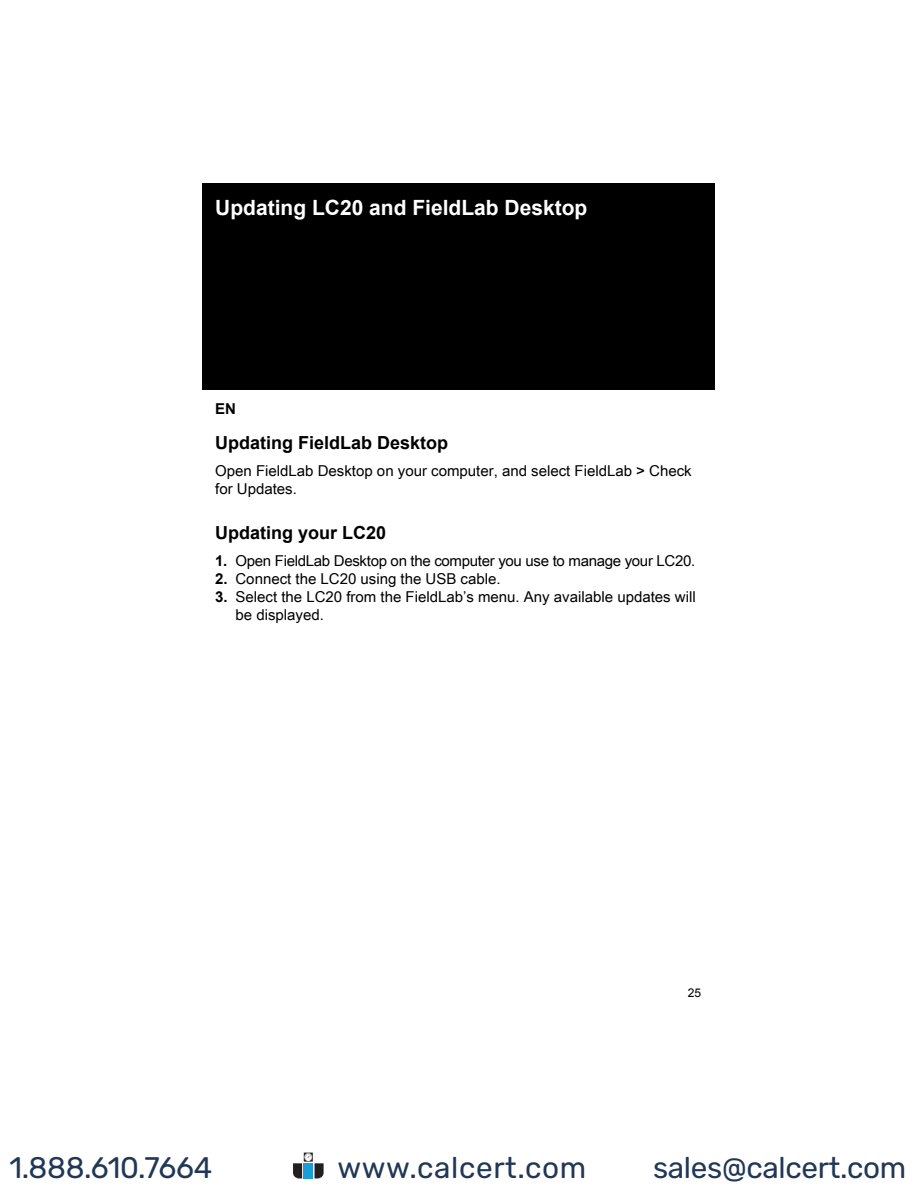
<style>
.page{position:relative;width:918px;height:1188px;background:#fff}
.page>*{position:absolute;margin:0;border:0;box-sizing:border-box;transform-origin:0 0}
.t1{font:29.7px "Rubik";letter-spacing:-.01em;color:#213756}
.t2{font:29.7px "Rubik";letter-spacing:.02em;color:#213756}
.t3{font:700 21px "Arial";color:#fff}
.t4{font:700 18px "Arial";color:#000}
.t5{font:15px/18px "Arial Unicode MS";color:#000}
.t6{font:15px "Arial Unicode MS";letter-spacing:-.02em;color:#000}
.t7{font:700 15px "Arial";color:#000}
.t8{font:12px "Arial";color:#000}
.s1{font-family:"Arial";font-weight:700}
</style>
<div class="page">
<div style="left:202px;top:183px;width:513px;height:207px;background:#000"></div>
<svg style="left:293px;top:1154px;width:31px;height:24px"></svg>
<h2 class="t3" style="left:215px;top:193px;width:374px">Updating LC20 and FieldLab Desktop</h2>
<p class="t7" style="left:215px;top:398px;width:22px">EN</p>
<p class="t4" style="left:215px;top:430px;width:235px">Updating FieldLab Desktop</p>
<p class="t5" style="left:215px;top:461px;width:478px">Open FieldLab Desktop on your computer, and select FieldLab &gt; Check for Updates.</p>
<p class="t4" style="left:215px;top:520px;width:173px">Updating your LC20</p>
<p class="t6" style="left:215px;top:549px;width:482px"><span class="s1">1.</span> Open FieldLab Desktop on the computer you use to manage your LC20.</p>
<p class="t5" style="left:215px;top:569px;width:287px"><span class="s1">2.</span> Connect the LC20 using the USB cable.</p>
<p class="t5" style="left:236px;top:587px;width:462px;text-indent:-20px"><span class="s1">3.</span> Select the LC20 from the FieldLab’s menu. Any available updates will be displayed.</p>
<p class="t8" style="left:688px;top:985px;width:15px">25</p>
<h1 class="t1" style="left:9px;top:1151px;width:204px">1.888.610.7664</h1>
<h1 class="t2" style="left:337px;top:1151px;width:250px">www.calcert.com</h1>
<h1 class="t1" style="left:653px;top:1151px;width:255px">sales@calcert.com</h1>
</div>
